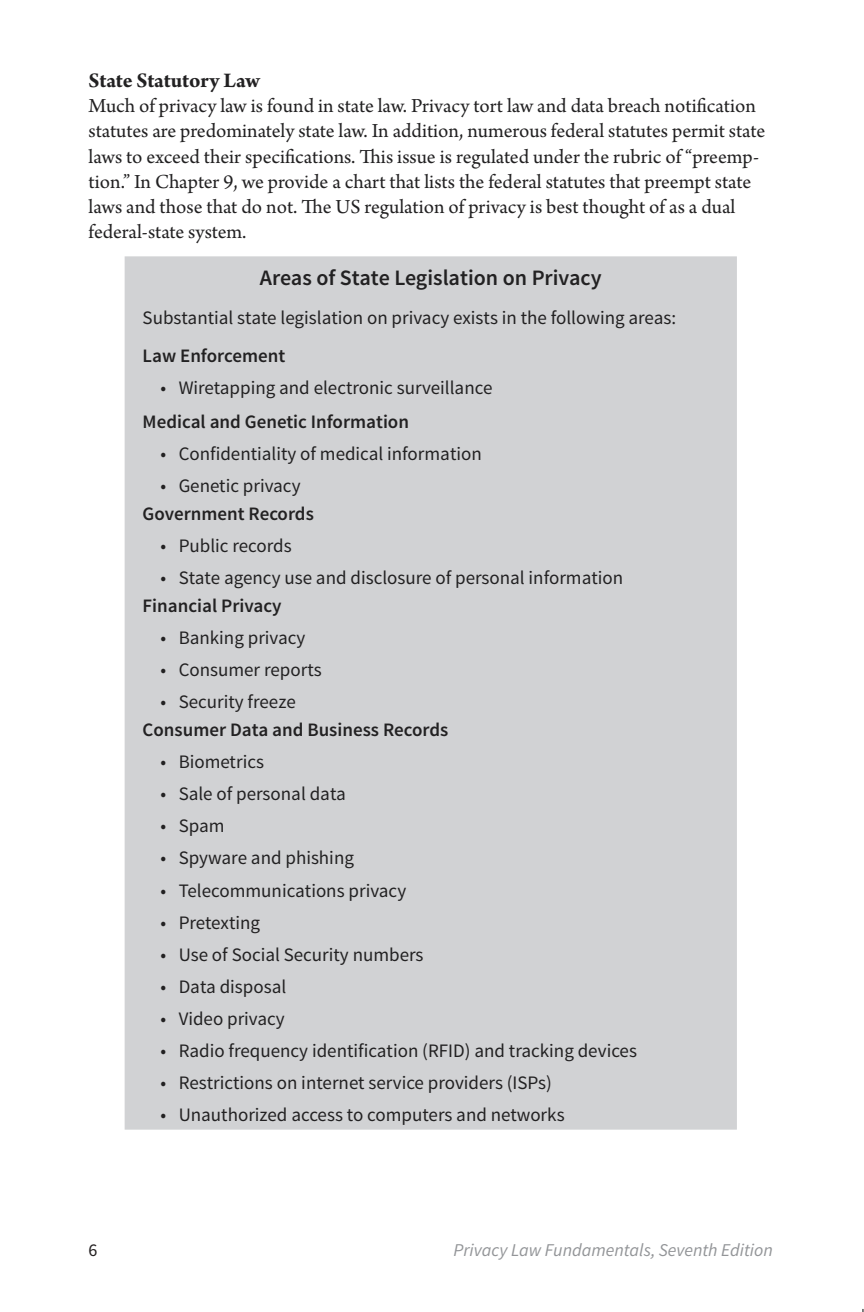
<style>
.page{position:relative;width:864px;height:1312px;background:#fff}
.page>*{position:absolute;margin:0;border:0;box-sizing:border-box;transform-origin:0 0}
.box_h1{font:600 22px "Source Sans Pro";color:#222122}
.t1{font:700 22px "Arno Pro";letter-spacing:-.005em;color:#222122}
.txt_no_indent_no_spa{font:21px/25.2px "Arno Pro";color:#222122}
.table_txt_no_indent{font:19px "Source Sans Pro";color:#222122}
.table_h2{font:600 19px "Source Sans Pro";color:#222122}
.t2{font:italic 18px "Source Sans Pro";color:#939598}
.t3{font:18px "Source Sans Pro";color:#231f20}
</style>
<div class="page">
<div style="left:125px;top:256px;width:612px;height:873px;background:#d1d2d4"></div>
<p class="t1" style="left:89px;top:68px;width:173px">State Statutory Law</p>
<p class="txt_no_indent_no_spa" style="left:89px;top:94px;width:678px">Much of privacy law is found in state law. Privacy tort law and data breach notification statutes are predominately state law. In addition, numerous federal statutes permit state laws to exceed their specifications. This issue is regulated under the rubric of “preemp&shy;tion.” In Chapter 9, we provide a chart that lists the federal statutes that preempt state laws and those that do not. The US regulation of privacy is best thought of as a dual federal-state system.</p>
<p class="box_h1" style="left:260px;top:264px;width:343px">Areas of State Legislation on Privacy</p>
<p class="table_txt_no_indent" style="left:143px;top:306px;width:535px">Substantial state legislation on privacy exists in the following areas:</p>
<p class="table_h2" style="left:143px;top:344px;width:144px">Law Enforcement</p>
<p class="table_txt_no_indent" style="left:161px;top:376px;width:333px">• Wiretapping and electronic surveillance</p>
<p class="table_h2" style="left:143px;top:410px;width:268px">Medical and Genetic Information</p>
<p class="table_txt_no_indent" style="left:161px;top:442px;width:323px">• Confidentiality of medical information</p>
<p class="table_txt_no_indent" style="left:161px;top:474px;width:141px">• Genetic privacy</p>
<p class="table_h2" style="left:143px;top:502px;width:173px">Government Records</p>
<p class="table_txt_no_indent" style="left:161px;top:534px;width:133px">• Public records</p>
<p class="table_txt_no_indent" style="left:161px;top:566px;width:464px">• State agency use and disclosure of personal information</p>
<p class="table_h2" style="left:143px;top:594px;width:141px">Financial Privacy</p>
<p class="table_txt_no_indent" style="left:161px;top:626px;width:146px">• Banking privacy</p>
<p class="table_txt_no_indent" style="left:161px;top:658px;width:162px">• Consumer reports</p>
<p class="table_txt_no_indent" style="left:161px;top:690px;width:137px">• Security freeze</p>
<p class="table_h2" style="left:143px;top:718px;width:307px">Consumer Data and Business Records</p>
<p class="table_txt_no_indent" style="left:161px;top:750px;width:105px">• Biometrics</p>
<p class="table_txt_no_indent" style="left:161px;top:782px;width:187px">• Sale of personal data</p>
<p class="table_txt_no_indent" style="left:161px;top:814px;width:65px">• Spam</p>
<p class="table_txt_no_indent" style="left:161px;top:846px;width:195px">• Spyware and phishing</p>
<p class="table_txt_no_indent" style="left:161px;top:878px;width:247px">• Telecommunications privacy</p>
<p class="table_txt_no_indent" style="left:161px;top:910px;width:101px">• Pretexting</p>
<p class="table_txt_no_indent" style="left:161px;top:942px;width:264px">• Use of Social Security numbers</p>
<p class="table_txt_no_indent" style="left:161px;top:974px;width:127px">• Data disposal</p>
<p class="table_txt_no_indent" style="left:161px;top:1006px;width:126px">• Video privacy</p>
<p class="table_txt_no_indent" style="left:161px;top:1038px;width:478px">• Radio frequency identification (RFID) and tracking devices</p>
<p class="table_txt_no_indent" style="left:161px;top:1070px;width:393px">• Restrictions on internet service providers (ISPs)</p>
<p class="table_txt_no_indent" style="left:161px;top:1102px;width:405px">• Unauthorized access to computers and networks</p>
<p class="t3" style="left:89px;top:1238px;width:10px">6</p>
<p class="t2" style="left:453px;top:1239px;width:321px">Privacy Law Fundamentals, Seventh Edition</p>
</div>
